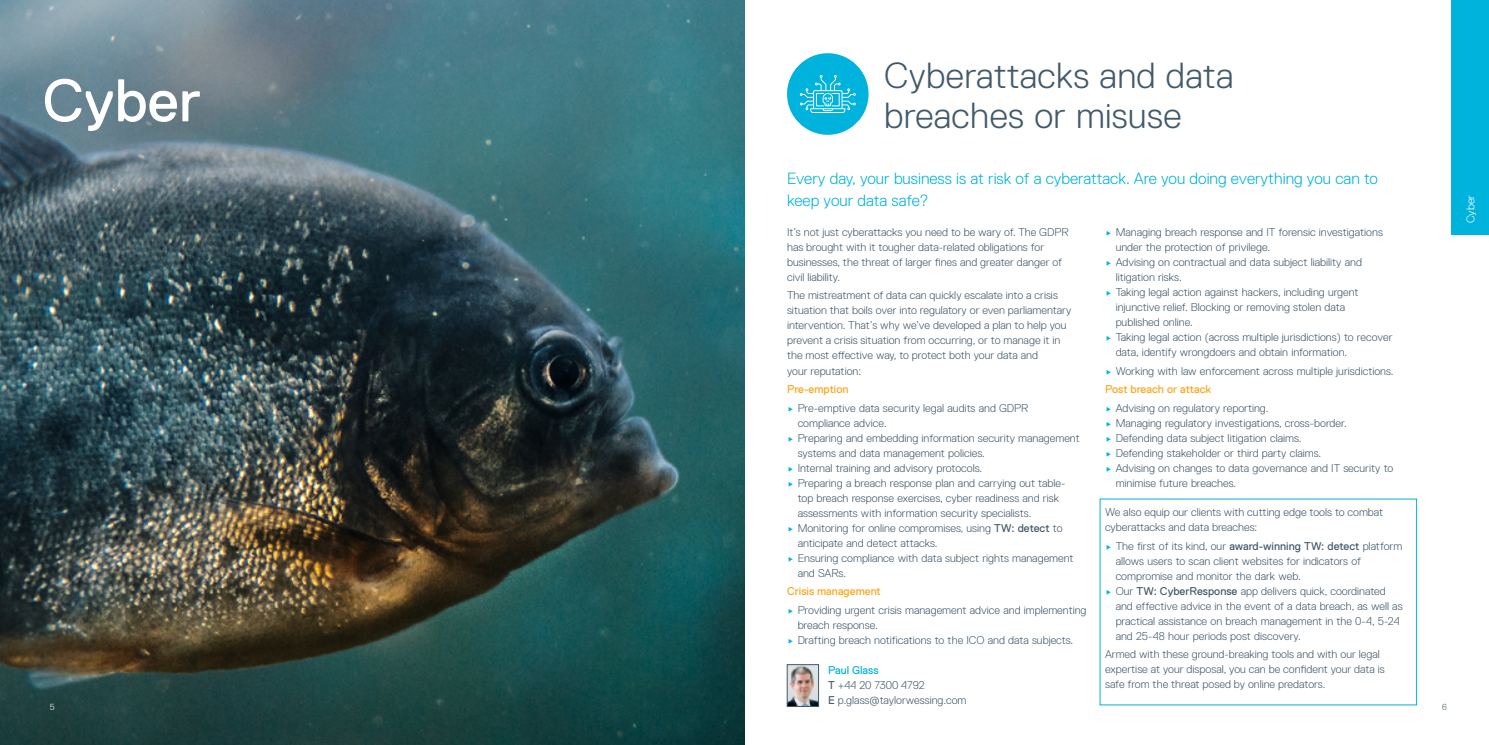
<style>
.page{position:relative;width:1489px;height:745px;background:#fff}
.page>*{position:absolute;margin:0;border:0;box-sizing:border-box;transform-origin:0 0}
.t1{font:60px "Replica Pro";color:#fff}
.t2{font:300 36.25px/40px "Replica Pro";letter-spacing:.01em;color:#425a6c}
.t3{font:300 16.25px/22.5px "Replica Pro";color:#00b3dc}
.t4{font:300 11.25px/15px "Replica Pro";color:#425a6c}
.t5{font:11.25px "Replica Pro";color:#faa61a}
.t6{font:300 11.25px "Replica Pro";color:#fff}
.t7{font:300 8.75px "Replica Pro";color:#fff}
.t8{font:300 8.75px "Replica Pro";color:#425a6c}
.s1{font-weight:400}
.s2{font-weight:400;color:#00b3dc}
</style>
<div class="page">
<img style="left:0;top:0;width:744px;height:744px">
<div style="left:787px;top:53px;width:81px;height:82px;background:#00b3dc;border-radius:50%"></div>
<div style="left:1451px;top:0;width:37px;height:234px;background:#00b3dc"></div>
<img style="left:789px;top:666px;width:27px;height:38px">
<div style="left:787px;top:664px;width:31px;height:42px;border:1px solid #425a6c"></div>
<svg style="left:799px;top:75px;width:56px;height:38px"></svg>
<h1 class="t1" style="left:43px;top:67px;width:160px">Cyber</h1>
<p class="t7" style="left:50px;top:701px;width:6px">5</p>
<h2 class="t2" style="left:884px;top:56px;width:351px">Cyberattacks and data breaches or misuse</h2>
<h3 class="t3" style="left:787px;top:167px;width:592px">Every day, your business is at risk of a cyberattack. Are you doing everything you can to keep your data safe?</h3>
<p class="t4" style="left:787px;top:224px;width:283px">It’s not just cyberattacks you need to be wary of. The GDPR has brought with it tougher data-related obligations for businesses, the threat of larger fines and greater danger of civil liability.</p>
<p class="t4" style="left:787px;top:288px;width:286px">The mistreatment of data can quickly escalate into a crisis situation that boils over into regulatory or even parliamentary intervention. That’s why we’ve developed a plan to help you prevent a crisis situation from occurring, or to manage it in the most effective way, to protect both your data and<br>your reputation:</p>
<p class="t5" style="left:787px;top:382px;width:63px">Pre-emption</p>
<p class="t4" style="left:797px;top:400px;width:283px">Pre-emptive data security legal audits and GDPR compliance advice.<br>Preparing and embedding information security management systems and data management policies.<br>Internal training and advisory protocols.<br>Preparing a breach response plan and carrying out table&shy;top breach response exercises, cyber readiness and risk assessments with information security specialists.<br>Monitoring for online compromises, using <span class="s1">TW: detect</span> to anticipate and detect attacks.<br>Ensuring compliance with data subject rights management and SARs.</p>
<p class="t5" style="left:787px;top:585px;width:95px">Crisis management</p>
<p class="t4" style="left:797px;top:602px;width:290px">Providing urgent crisis management advice and implementing breach response.<br>Drafting breach notifications to the ICO and data subjects.</p>
<p class="t4" style="left:828px;top:662px;width:140px"><span class="s2">Paul Glass<br></span><span class="s1">T</span> +44 20 7300 4792<br><span class="s1">E</span> p.glass@taylorwessing.com</p>
<p class="t4" style="left:1115px;top:224px;width:278px">Managing breach response and IT forensic investigations under the protection of privilege.<br>Advising on contractual and data subject liability and litigation risks.<br>Taking legal action against hackers, including urgent injunctive relief. Blocking or removing stolen data<br>published online.<br>Taking legal action (across multiple jurisdictions) to recover data, identify wrongdoers and obtain information.</p>
<p class="t4" style="left:1115px;top:363px;width:279px">Working with law enforcement across multiple jurisdictions.</p>
<p class="t5" style="left:1104px;top:383px;width:108px">Post breach or attack</p>
<p class="t4" style="left:1115px;top:400px;width:279px">Advising on regulatory reporting.<br>Managing regulatory investigations, cross-border.<br>Defending data subject litigation claims.<br>Defending stakeholder or third party claims.<br>Advising on changes to data governance and IT security to minimise future breaches.</p>
<p class="t4" style="left:1104px;top:504px;width:280px">We also equip our clients with cutting edge tools to combat cyberattacks and data breaches:</p>
<p class="t4" style="left:1115px;top:538px;width:288px">The first of its kind, our <span class="s1">award-winning TW: detect</span> platform allows users to scan client websites for indicators of compromise and monitor the dark web.<br>Our <span class="s1">TW: CyberResponse</span> app delivers quick, coordinated and effective advice in the event of a data breach, as well as practical assistance on breach management in the 0-4, 5-24 and 25-48 hour periods post discovery.</p>
<p class="t4" style="left:1104px;top:646px;width:281px">Armed with these ground-breaking tools and with our legal expertise at your disposal, you can be confident your data is safe from the threat posed by online predators.</p>
<p class="t6" style="left:1464px;top:223px;width:30px;rotate:-90deg">Cyber</p>
<p class="t8" style="left:1441px;top:701px;width:6px">6</p>
</div>
